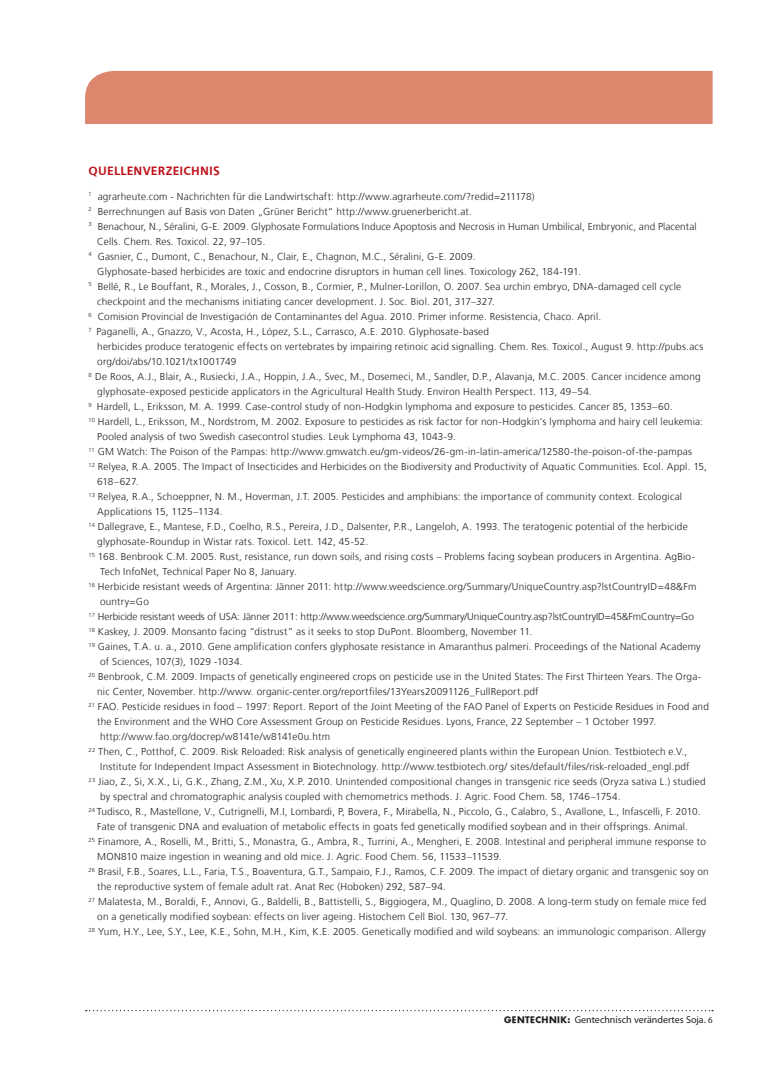
<style>
.page{position:relative;width:780px;height:1088px;background:#fff}
.page>*{position:absolute;margin:0;border:0;box-sizing:border-box;transform-origin:0 0}
.headline{font:700 12.5px "Frutiger";letter-spacing:.015em;color:#be1119}
.Quelle{font:300 10px "Frutiger";letter-spacing:.02em;color:#231f20}
.Quelle-2{font:300 10px "Frutiger";letter-spacing:-.005em;color:#231f20}
.t1{font:10px "Myriad Pro";letter-spacing:-.005em;color:#231f20}
.s1{font-family:"Futura";font-weight:700;font-size:8.75px}
.s2{font-size:8.75px}
</style>
<div class="page">
<svg style="left:86px;top:1010px;width:627px;height:1px"></svg>
<div style="left:85px;top:71px;width:627px;height:53px;background:#dc866d"></div>
<p class="headline" style="left:89px;top:164px;width:133px">QUELLENVERZEICHNIS</p>
<p class="Quelle" style="left:89px;top:191px;width:447px"><sup>1</sup> agrarheute.com - Nachrichten für die Landwirtschaft: http://www.agrarheute.com/?redid=211178)</p>
<p class="Quelle" style="left:89px;top:206px;width:385px"><sup>2</sup> Berrechnungen auf Basis von Daten „Grüner Bericht“ http://www.gruenerbericht.at.</p>
<p class="Quelle" style="left:89px;top:221px;width:609px"><sup>3</sup> Benachour, N., Séralini, G-E. 2009. Glyphosate Formulations Induce Apoptosis and Necrosis in Human Umbilical, Embryonic, and Placental</p>
<p class="Quelle" style="left:97px;top:236px;width:170px">Cells. Chem. Res. Toxicol. 22, 97–105.</p>
<p class="Quelle" style="left:89px;top:251px;width:388px"><sup>4</sup> Gasnier, C., Dumont, C., Benachour, N., Clair, E., Chagnon, M.C., Séralini, G-E. 2009.</p>
<p class="Quelle" style="left:97px;top:266px;width:485px">Glyphosate-based herbicides are toxic and endocrine disruptors in human cell lines. Toxicology 262, 184-191.</p>
<p class="Quelle" style="left:89px;top:281px;width:594px"><sup>5</sup> Bellé, R., Le Bouffant, R., Morales, J., Cosson, B., Cormier, P., Mulner-Lorillon, O. 2007. Sea urchin embryo, DNA-damaged cell cycle</p>
<p class="Quelle" style="left:97px;top:296px;width:399px">checkpoint and the mechanisms initiating cancer development. J. Soc. Biol. 201, 317–327.</p>
<p class="Quelle" style="left:89px;top:311px;width:514px"><sup>6</sup> Comision Provincial de Investigación de Contaminantes del Agua. 2010. Primer informe. Resistencia, Chaco. April.</p>
<p class="Quelle" style="left:89px;top:326px;width:402px"><sup>7</sup> Paganelli, A., Gnazzo, V., Acosta, H., López, S.L., Carrasco, A.E. 2010. Glyphosate-based</p>
<p class="Quelle" style="left:97px;top:341px;width:607px">herbicides produce teratogenic effects on vertebrates by impairing retinoic acid signalling. Chem. Res. Toxicol., August 9. http://pubs.acs</p>
<p class="Quelle" style="left:97px;top:356px;width:140px">org/doi/abs/10.1021/tx1001749</p>
<p class="Quelle" style="left:89px;top:371px;width:613px"><sup>8</sup> De Roos, A.J., Blair, A., Rusiecki, J.A., Hoppin, J.A., Svec, M., Dosemeci, M., Sandler, D.P., Alavanja, M.C. 2005. Cancer incidence among</p>
<p class="Quelle" style="left:97px;top:386px;width:496px">glyphosate-exposed pesticide applicators in the Agricultural Health Study. Environ Health Perspect. 113, 49–54.</p>
<p class="Quelle" style="left:89px;top:401px;width:585px"><sup>9</sup> Hardell, L., Eriksson, M. A. 1999. Case-control study of non-Hodgkin lymphoma and exposure to pesticides. Cancer 85, 1353–60.</p>
<p class="Quelle" style="left:89px;top:416px;width:615px"><sup>10</sup> Hardell, L., Eriksson, M., Nordstrom, M. 2002. Exposure to pesticides as risk factor for non-Hodgkin’s lymphoma and hairy cell leukemia:</p>
<p class="Quelle" style="left:97px;top:431px;width:360px">Pooled analysis of two Swedish casecontrol studies. Leuk Lymphoma 43, 1043-9.</p>
<p class="Quelle" style="left:89px;top:446px;width:604px"><sup>11</sup> GM Watch: The Poison of the Pampas: http://www.gmwatch.eu/gm-videos/26-gm-in-latin-america/12580-the-poison-of-the-pampas</p>
<p class="Quelle" style="left:89px;top:461px;width:620px"><sup>12</sup> Relyea, R.A. 2005. The Impact of Insecticides and Herbicides on the Biodiversity and Productivity of Aquatic Communities. Ecol. Appl. 15,</p>
<p class="Quelle" style="left:97px;top:476px;width:43px">618–627.</p>
<p class="Quelle" style="left:89px;top:491px;width:595px"><sup>13</sup> Relyea, R.A., Schoeppner, N. M., Hoverman, J.T. 2005. Pesticides and amphibians: the importance of community context. Ecological</p>
<p class="Quelle" style="left:97px;top:506px;width:127px">Applications 15, 1125–1134.</p>
<p class="Quelle" style="left:89px;top:521px;width:600px"><sup>14</sup> Dallegrave, E., Mantese, F.D., Coelho, R.S., Pereira, J.D., Dalsenter, P.R., Langeloh, A. 1993. The teratogenic potential of the herbicide</p>
<p class="Quelle" style="left:97px;top:536px;width:272px">glyphosate-Roundup in Wistar rats. Toxicol. Lett. 142, 45-52.</p>
<p class="Quelle" style="left:89px;top:551px;width:608px"><sup>15</sup> 168. Benbrook C.M. 2005. Rust, resistance, run down soils, and rising costs – Problems facing soybean producers in Argentina. AgBio-</p>
<p class="Quelle" style="left:100px;top:566px;width:198px">Tech InfoNet, Technical Paper No 8, January.</p>
<p class="Quelle" style="left:89px;top:581px;width:609px"><sup>16</sup> Herbicide resistant weeds of Argentina: Jänner 2011: http://www.weedscience.org/Summary/UniqueCountry.asp?lstCountryID=48&amp;Fm</p>
<p class="Quelle" style="left:100px;top:596px;width:50px">ountry=Go</p>
<p class="Quelle-2" style="left:89px;top:611px;width:607px"><sup>17</sup> Herbicide resistant weeds of USA: Jänner 2011: http://www.weedscience.org/Summary/UniqueCountry.asp?lstCountryID=45&amp;FmCountry=Go</p>
<p class="Quelle" style="left:89px;top:626px;width:445px"><sup>18</sup> Kaskey, J. 2009. Monsanto facing “distrust” as it seeks to stop DuPont. Bloomberg, November 11.</p>
<p class="Quelle" style="left:89px;top:641px;width:613px"><sup>19</sup> Gaines, T.A. u. a., 2010. Gene amplification confers glyphosate resistance in Amaranthus palmeri. Proceedings of the National Academy</p>
<p class="Quelle" style="left:100px;top:656px;width:144px">of Sciences, 107(3), 1029 -1034.</p>
<p class="Quelle" style="left:89px;top:671px;width:614px"><sup>20</sup> Benbrook, C.M. 2009. Impacts of genetically engineered crops on pesticide use in the United States: The First Thirteen Years. The Orga-</p>
<p class="Quelle" style="left:97px;top:686px;width:443px">nic Center, November. http://www. organic-center.org/reportfiles/13Years20091126_FullReport.pdf</p>
<p class="Quelle" style="left:89px;top:701px;width:621px"><sup>21</sup> FAO. Pesticide residues in food – 1997: Report. Report of the Joint Meeting of the FAO Panel of Experts on Pesticide Residues in Food and</p>
<p class="Quelle" style="left:97px;top:716px;width:560px">the Environment and the WHO Core Assessment Group on Pesticide Residues. Lyons, France, 22 September – 1 October 1997.</p>
<p class="Quelle" style="left:100px;top:731px;width:231px">http://www.fao.org/docrep/w8141e/w8141e0u.htm</p>
<p class="Quelle" style="left:89px;top:746px;width:600px"><sup>22</sup> Then, C., Potthof, C. 2009. Risk Reloaded: Risk analysis of genetically engineered plants within the European Union. Testbiotech e.V.,</p>
<p class="Quelle" style="left:100px;top:761px;width:591px">Institute for Independent Impact Assessment in Biotechnology. http://www.testbiotech.org/ sites/default/files/risk-reloaded_engl.pdf</p>
<p class="Quelle" style="left:89px;top:776px;width:618px"><sup>23</sup> Jiao, Z., Si, X.X., Li, G.K., Zhang, Z.M., Xu, X.P. 2010. Unintended compositional changes in transgenic rice seeds (Oryza sativa L.) studied</p>
<p class="Quelle" style="left:100px;top:791px;width:522px">by spectral and chromatographic analysis coupled with chemometrics methods. J. Agric. Food Chem. 58, 1746–1754.</p>
<p class="Quelle" style="left:89px;top:806px;width:613px"><sup>24</sup> Tudisco, R., Mastellone, V., Cutrignelli, M.I, Lombardi, P, Bovera, F., Mirabella, N., Piccolo, G., Calabro, S., Avallone, L., Infascelli, F. 2010.</p>
<p class="Quelle" style="left:97px;top:821px;width:592px">Fate of transgenic DNA and evaluation of metabolic effects in goats fed genetically modified soybean and in their offsprings. Animal.</p>
<p class="Quelle" style="left:89px;top:836px;width:618px"><sup>25</sup> Finamore, A., Roselli, M., Britti, S., Monastra, G., Ambra, R., Turrini, A., Mengheri, E. 2008. Intestinal and peripheral immune response to</p>
<p class="Quelle" style="left:97px;top:851px;width:406px">MON810 maize ingestion in weaning and old mice. J. Agric. Food Chem. 56, 11533–11539.</p>
<p class="Quelle" style="left:89px;top:866px;width:621px"><sup>26</sup> Brasil, F.B., Soares, L.L., Faria, T.S., Boaventura, G.T., Sampaio, F.J., Ramos, C.F. 2009. The impact of dietary organic and transgenic soy on</p>
<p class="Quelle" style="left:97px;top:881px;width:350px">the reproductive system of female adult rat. Anat Rec (Hoboken) 292, 587–94.</p>
<p class="Quelle" style="left:89px;top:896px;width:619px"><sup>27</sup> Malatesta, M., Boraldi, F., Annovi, G., Baldelli, B., Battistelli, S., Biggiogera, M., Quaglino, D. 2008. A long-term study on female mice fed</p>
<p class="Quelle" style="left:97px;top:911px;width:412px">on a genetically modified soybean: effects on liver ageing. Histochem Cell Biol. 130, 967–77.</p>
<p class="Quelle" style="left:89px;top:926px;width:618px"><sup>28</sup> Yum, H.Y., Lee, S.Y., Lee, K.E., Sohn, M.H., Kim, K.E. 2005. Genetically modified and wild soybeans: an immunologic comparison. Allergy</p>
<p class="t1" style="left:504px;top:1013px;width:210px"><span class="s1">GENTECHNIK:</span> Gentechnisch verändertes Soja. <span class="s2">6</span></p>
</div>
